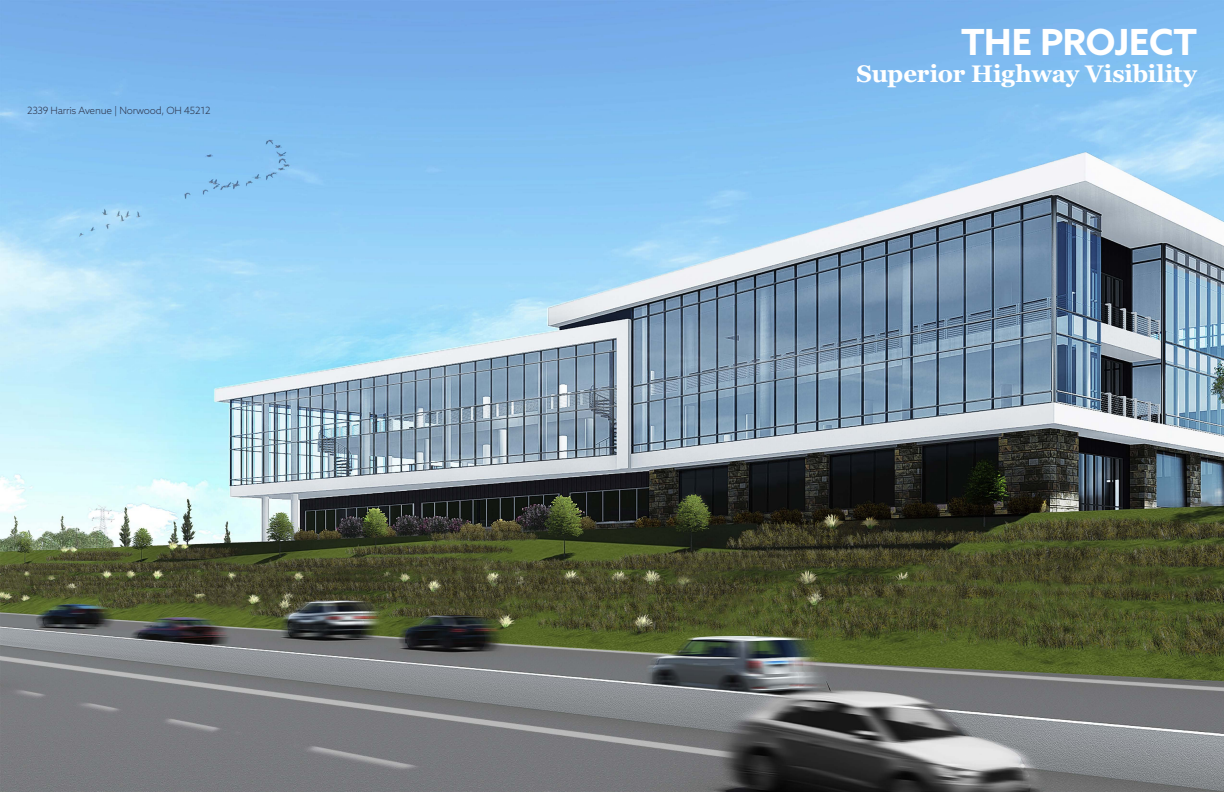
<style>
.page{position:relative;width:1224px;height:792px;background:#fff}
.page>*{position:absolute;margin:0;border:0;box-sizing:border-box;transform-origin:0 0}
.t1{font:700 36px "Azo Sans";letter-spacing:-.015em;color:#fff}
.t2{font:700 24px "Georgia";letter-spacing:-.01em;color:#fff}
.t3{font:300 10px "Azo Sans";letter-spacing:-.02em;color:#2e364c}
</style>
<div class="page">
<img style="left:0;top:0;width:1224px;height:792px">
<p class="t3" style="left:27px;top:104px;width:185px">2339 Harris Avenue | Norwood, OH 45212</p>
<h1 class="t1" style="left:961px;top:19px;width:237px">THE PROJECT</h1>
<h2 class="t2" style="left:856px;top:59px;width:342px">Superior Highway Visibility</h2>
</div>
